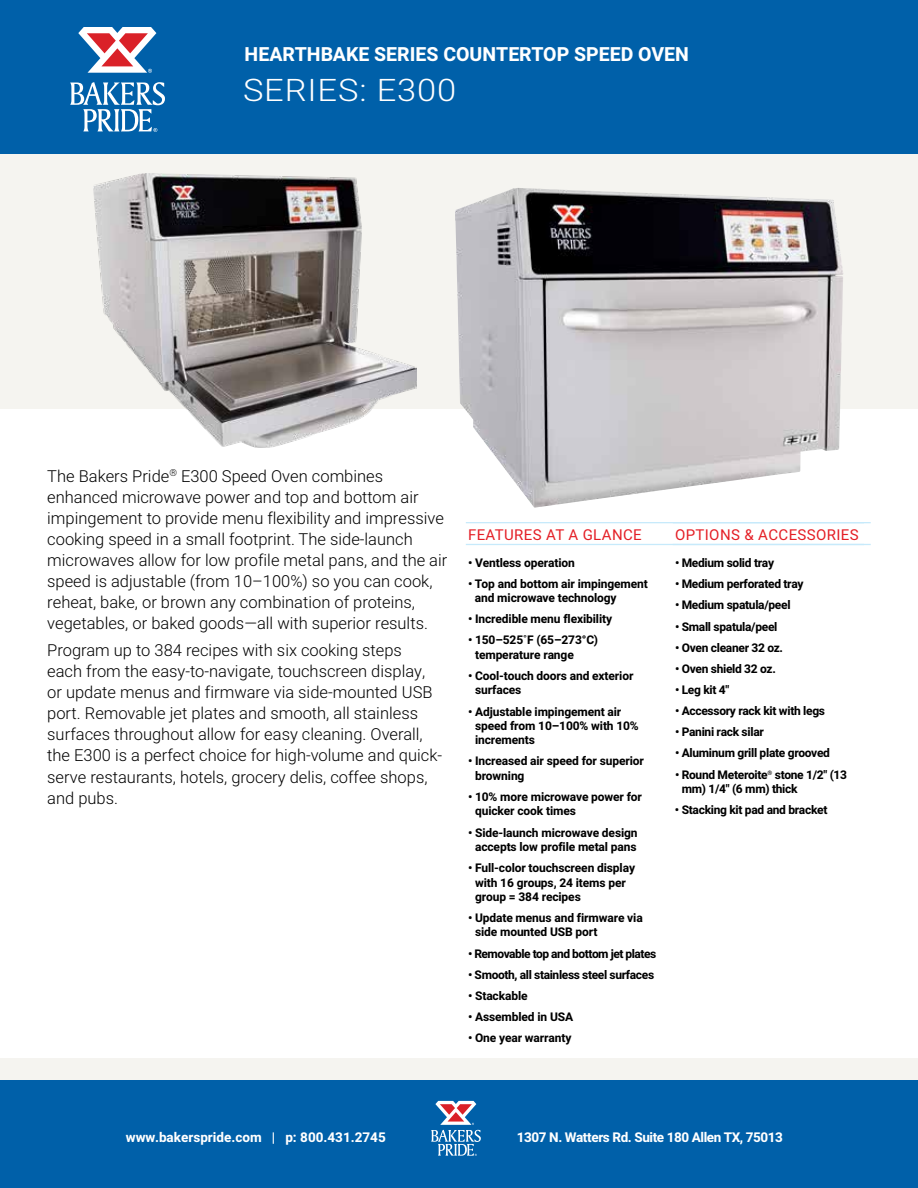
<style>
.page{position:relative;width:918px;height:1188px;background:#fff}
.page>*{position:absolute;margin:0;border:0;box-sizing:border-box;transform-origin:0 0}
.t1{font:300 31.05px "Heebo";letter-spacing:.025em;color:#fff;scale:1.11 1}
.t2{font:700 19.5px "Heebo";color:#fff}
.t3{font:300 16.5px/21px "Heebo";color:#000}
.t4{font:15px "Heebo";letter-spacing:.025em;color:#e41f26}
.t5{font:700 13.5px "Heebo";letter-spacing:-.03em;color:#fff}
.t6{font:700 13.5px "Heebo";color:#fff}
.t7{font:700 12px/14.4px "Heebo";letter-spacing:-.01em;color:#000}
.t8{font:700 12px "Heebo";letter-spacing:-.03em;color:#000}
.t9{font:700 12px "Heebo";letter-spacing:-.04em;color:#000}
</style>
<div class="page">
<div style="left:0;top:149px;width:918px;height:259px;background:#f5f4f0"></div>
<div style="left:0;top:0;width:918px;height:153px;background:#0060a9"></div>
<svg style="left:78px;top:27px;width:78px;height:46px"></svg>
<svg style="left:70px;top:82px;width:95px;height:49px"></svg>
<div style="left:0;top:1058px;width:918px;height:76px;background:#f5f4f0"></div>
<div style="left:0;top:1080px;width:918px;height:108px;background:#0060a9"></div>
<svg style="left:431px;top:1101px;width:50px;height:55px"></svg>
<hr style="left:466px;top:522px;width:405px;height:1px;background:#c7eafb">
<hr style="left:466px;top:544px;width:405px;height:1px;background:#c7eafb">
<img style="left:93px;top:174px;width:324px;height:274px">
<img style="left:455px;top:188px;width:388px;height:320px">
<h2 class="t2" style="left:245px;top:40px;width:446px">HEARTHBAKE SERIES COUNTERTOP SPEED OVEN</h2>
<h1 class="t1" style="left:243px;top:69px;width:194px">SERIES: E300</h1>
<p class="t3" style="left:47px;top:465px;width:402px">The Bakers Pride<sup>®</sup> E300 Speed Oven combines enhanced microwave power and top and bottom air impingement to provide menu flexibility and impressive cooking speed in a small footprint. The side-launch microwaves allow for low profile metal pans, and the air speed is adjustable (from 10–100%) so you can cook, reheat, bake, or brown any combination of proteins, vegetables, or baked goods—all with superior results.</p>
<p class="t3" style="left:47px;top:640px;width:396px">Program up to 384 recipes with six cooking steps<br>each from the easy-to-navigate, touchscreen display, or update menus and firmware via side-mounted USB port. Removable jet plates and smooth, all stainless surfaces throughout allow for easy cleaning. Overall, the E300 is a perfect choice for high-volume and quick&shy;serve restaurants, hotels, grocery delis, coffee shops, and pubs.</p>
<p class="t4" style="left:468px;top:524px;width:175px">FEATURES AT A GLANCE</p>
<p class="t7" style="left:468px;top:555px;width:108px">• Ventless operation</p>
<p class="t7" style="left:475px;top:577px;width:174px;text-indent:-7px">• Top and bottom air impingement and microwave technology</p>
<p class="t7" style="left:468px;top:612px;width:146px">• Incredible menu flexibility</p>
<p class="t7" style="left:475px;top:633px;width:125px;text-indent:-7px">• 150–525˚F (65–273°C) temperature range</p>
<p class="t7" style="left:475px;top:669px;width:160px;text-indent:-7px">• Cool-touch doors and exterior surfaces</p>
<p class="t7" style="left:475px;top:704px;width:165px;text-indent:-7px">• Adjustable impingement air speed from 10–100% with 10% increments</p>
<p class="t7" style="left:475px;top:754px;width:170px;text-indent:-7px">• Increased air speed for superior browning</p>
<p class="t7" style="left:475px;top:790px;width:168px;text-indent:-7px">• 10% more microwave power for quicker cook times</p>
<p class="t7" style="left:468px;top:825px;width:171px;text-align:center">• Side-launch microwave design accepts low profile metal pans</p>
<p class="t7" style="left:475px;top:861px;width:161px;text-indent:-7px">• Full-color touchscreen display with 16 groups, 24 items per group = 384 recipes</p>
<p class="t7" style="left:475px;top:911px;width:169px;text-indent:-7px">• Update menus and firmware via side mounted USB port</p>
<p class="t9" style="left:468px;top:945px;width:190px">• Removable top and bottom jet plates</p>
<p class="t8" style="left:468px;top:966px;width:188px">• Smooth, all stainless steel surfaces</p>
<p class="t7" style="left:468px;top:989px;width:61px">• Stackable</p>
<p class="t7" style="left:468px;top:1010px;width:107px">• Assembled in USA</p>
<p class="t7" style="left:468px;top:1031px;width:105px">• One year warranty</p>
<p class="t4" style="left:675px;top:524px;width:185px">OPTIONS &amp; ACCESSORIES</p>
<p class="t7" style="left:675px;top:556px;width:101px">• Medium solid tray</p>
<p class="t7" style="left:675px;top:577px;width:130px">• Medium perforated tray</p>
<p class="t7" style="left:675px;top:598px;width:117px">• Medium spatula/peel</p>
<p class="t7" style="left:675px;top:619px;width:104px">• Small spatula/peel</p>
<p class="t7" style="left:675px;top:641px;width:110px">• Oven cleaner 32 oz.</p>
<p class="t7" style="left:675px;top:662px;width:102px">• Oven shield 32 oz.</p>
<p class="t7" style="left:675px;top:683px;width:56px">• Leg kit 4"</p>
<p class="t7" style="left:675px;top:704px;width:152px">• Accessory rack kit with legs</p>
<p class="t7" style="left:675px;top:725px;width:90px">• Panini rack silar</p>
<p class="t7" style="left:675px;top:746px;width:157px">• Aluminum grill plate grooved</p>
<p class="t7" style="left:682px;top:767px;width:167px;text-indent:-7px">• Round Meteroite<sup>®</sup> stone 1/2" (13 mm) 1/4" (6 mm) thick</p>
<p class="t7" style="left:675px;top:803px;width:154px">• Stacking kit pad and bracket</p>
<p class="t6" style="left:126px;top:1127px;width:261px">www.bakerspride.com | p: 800.431.2745</p>
<p class="t5" style="left:517px;top:1127px;width:268px">1307 N. Watters Rd. Suite 180 Allen TX, 75013</p>
</div>
